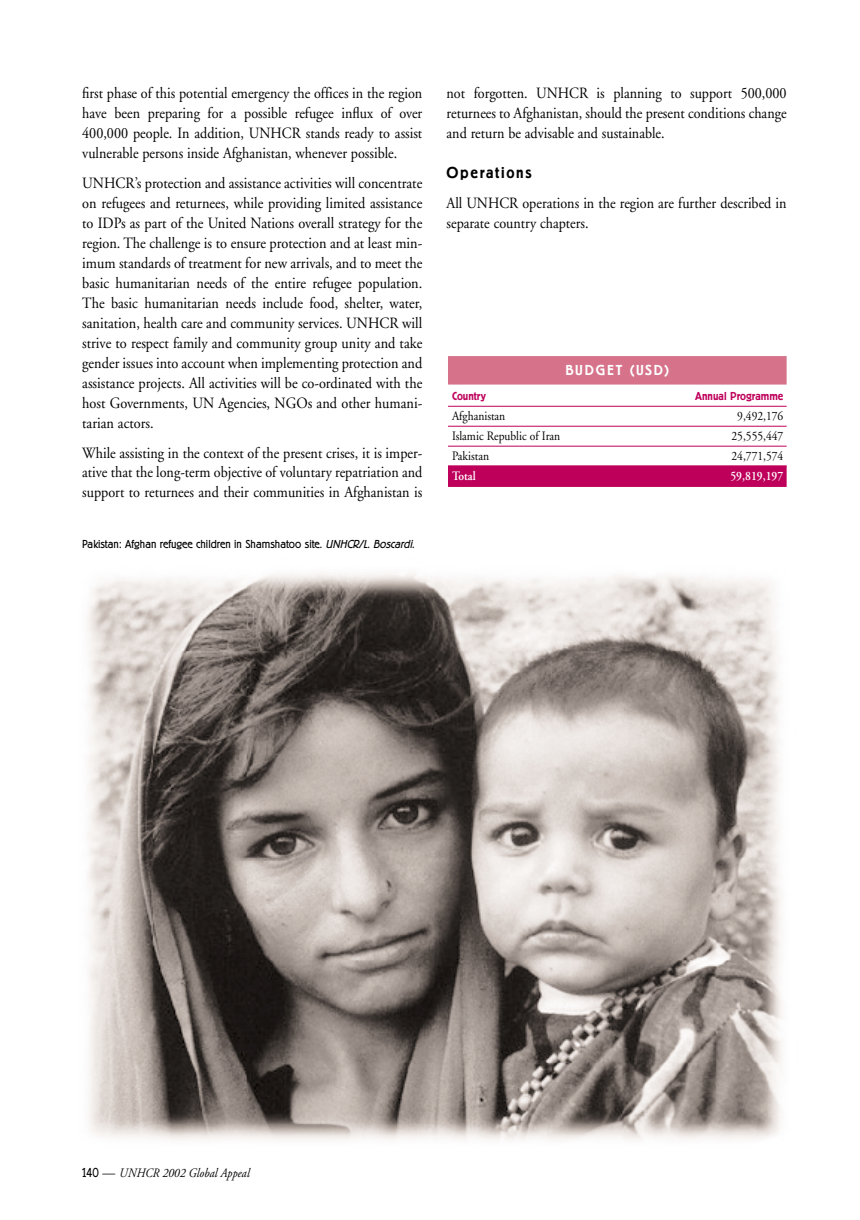
<style>
.page{position:relative;width:860px;height:1220px;background:#fff}
.page>*{position:absolute;margin:0;border:0;box-sizing:border-box;transform-origin:0 0}
.t1{font:15.6px/20px "Adobe Garamond";color:#000;text-align:justify;scale:.91 1}
.t2{font:15.6px/20px "Adobe Garamond";color:#000;text-align:justify;scale:.9 1}
.t3{font:500 15.6px "Berliner Grotesk";letter-spacing:.105em;color:#000}
.t4{font:500 14.25px "Berliner Grotesk";letter-spacing:.125em;color:#fff}
.t5{font:12.9px "Adobe Garamond";color:#000;scale:.9 1}
.t6{font:italic 12.9px "Adobe Garamond";color:#000;scale:.9 1}
.t7{font:600 12.9px "Adobe Garamond";color:#fff;scale:.9 1}
.t8{font:300 11.4px "Berliner Grotesk";color:#000}
.t9{font:500 11.4px "Berliner Grotesk";color:#be005b}
.s1{font-style:italic}
.s2{font-family:"Berliner Grotesk";font-weight:300;font-style:normal}
.s3{font-style:normal;font-size:14.25px}
</style>
<div class="page">
<img style="left:87px;top:573px;width:696px;height:567px">
<div style="left:448px;top:356px;width:338px;height:28px;background:#d6738b"></div>
<hr style="left:448px;top:406px;width:338px;height:1px;background:#be005b">
<hr style="left:448px;top:426px;width:338px;height:1px;background:#be005b">
<hr style="left:448px;top:446px;width:338px;height:1px;background:#be005b">
<div style="left:448px;top:465px;width:338px;height:22px;background:#be005b"></div>
<p class="t2" style="left:82px;top:85px;width:379px">first phase of this potential emergency the offices in the region have been preparing for a possible refugee influx of over 400,000 people. In addition, UNHCR stands ready to assist vulnerable persons inside Afghanistan, whenever possible.</p>
<p class="t1" style="left:82px;top:175px;width:375px">UNHCR’s protection and assistance activities will concentrate on refugees and returnees, while providing limited assistance to IDPs as part of the United Nations overall strategy for the region. The challenge is to ensure protection and at least min&shy;imum standards of treatment for new arrivals, and to meet the basic humanitarian needs of the entire refugee population.<br>The basic humanitarian needs include food, shelter, water, sanitation, health care and community services. UNHCR will strive to respect family and community group unity and take gender issues into account when implementing protection and assistance projects. All activities will be co-ordinated with the host Governments, UN Agencies, NGOs and other humani&shy;tarian actors.</p>
<p class="t2" style="left:82px;top:444px;width:379px">While assisting in the context of the present crises, it is imper&shy;ative that the long-term objective of voluntary repatriation and support to returnees and their communities in Afghanistan is</p>
<p class="t8" style="left:82px;top:539px;width:336px">Pakistan: Afghan refugee children in Shamshatoo site. <span class="s1">UNHCR/L. Boscardi.</span></p>
<p class="t2" style="left:446px;top:85px;width:379px">not forgotten. UNHCR is planning to support 500,000 returnees to Afghanistan, should the present conditions change and return be advisable and sustainable.</p>
<p class="t3" style="left:446px;top:167px;width:86px">Operations</p>
<p class="t2" style="left:446px;top:194px;width:379px">All UNHCR operations in the region are further described in separate country chapters.</p>
<p class="t4" style="left:565px;top:364px;width:105px">BUDGET (USD)</p>
<p class="t9" style="left:452px;top:392px;width:35px">Country</p>
<p class="t9" style="left:695px;top:392px;width:90px">Annual Programme</p>
<p class="t5" style="left:452px;top:411px;width:61px">Afghanistan</p>
<p class="t5" style="left:737px;top:411px;width:53px">9,492,176</p>
<p class="t5" style="left:452px;top:431px;width:122px">Islamic Republic of Iran</p>
<p class="t5" style="left:731px;top:431px;width:59px">25,555,447</p>
<p class="t5" style="left:452px;top:451px;width:43px">Pakistan</p>
<p class="t5" style="left:731px;top:451px;width:59px">24,771,574</p>
<p class="t7" style="left:452px;top:471px;width:28px">Total</p>
<p class="t7" style="left:730px;top:471px;width:60px">59,819,197</p>
<p class="t6" style="left:82px;top:1168px;width:187px"><span class="s2">140</span> <span class="s3">—</span> UNHCR 2002 Global Appeal</p>
</div>
